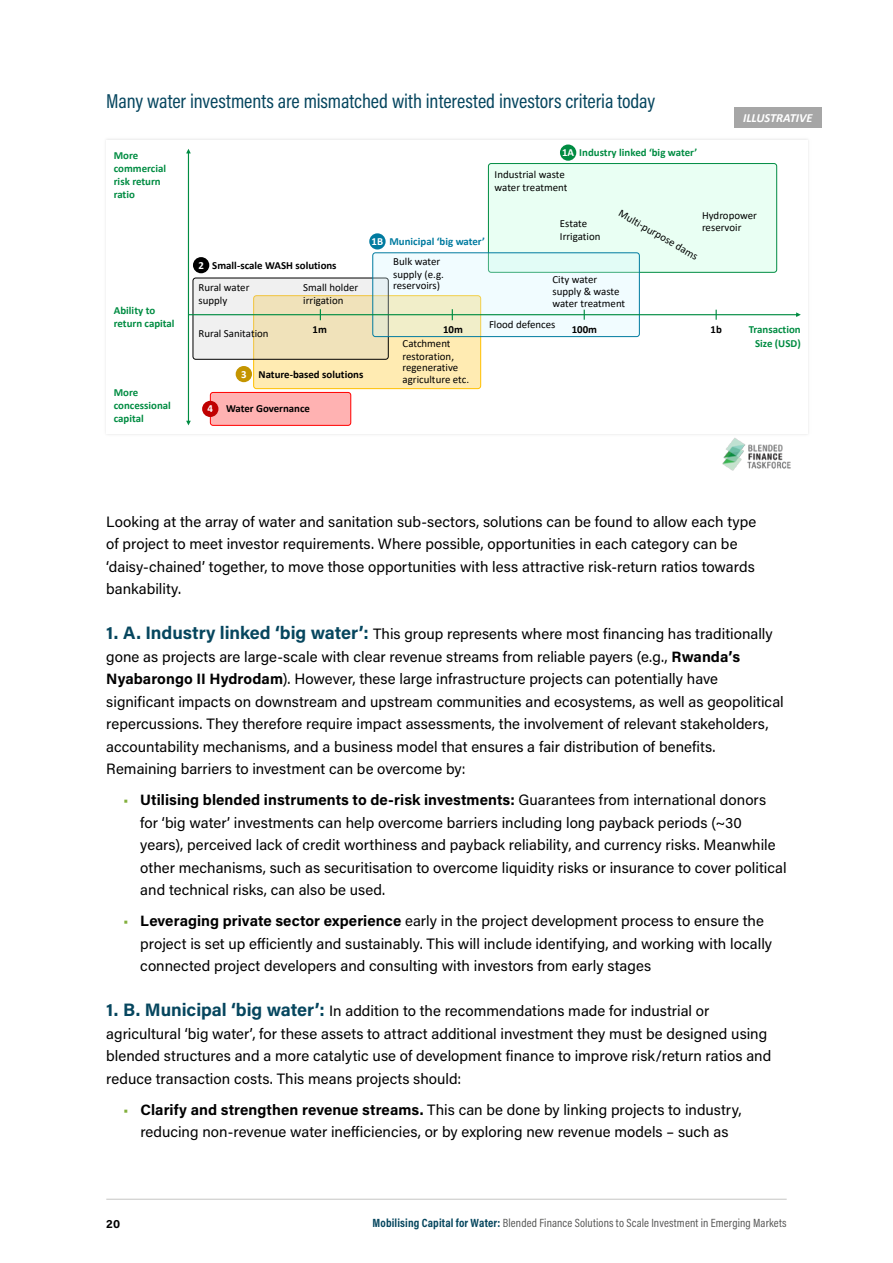
<style>
.page{position:relative;width:893px;height:1263px;background:#fff}
.page>*{position:absolute;margin:0;border:0;box-sizing:border-box;transform-origin:0 0}
.t1{font:20.25px "Acumin Pro Cond";letter-spacing:-.005em;color:#05455e}
.t2{font:15px/22.5px "Acumin Pro";color:#000}
.t3{font:italic 700 12.45px "Calibri";color:#fff}
.t4{font:12px "Acumin Pro Cond";letter-spacing:.01em;color:#575756}
.t5{font:700 12px "Acumin Pro";color:#000}
.t6{font:10.8px/12.5px "Calibri";color:#000}
.t7{font:700 10.8px/13.2px "Calibri";color:#008c42}
.t8{font:700 10.8px "Calibri";color:#000}
.t9{font:700 10.8px "Calibri";color:#007ba0}
.t10{font:700 10.8px "Calibri";color:#fff}
.s1{color:#fff}
.s2{font-weight:700;font-size:18px;color:#06465e}
.s3{font-weight:700}
.s4{color:#82af3c}
.s5{font-weight:700;color:#06465e}
</style>
<div class="page">
<hr style="left:106px;top:1199px;width:681px;height:1px;background:#9d9d9c">
<img style="left:722px;top:438px;width:69px;height:33px">
<div style="left:734px;top:108px;width:87px;height:20px;background:#a6a6a6"></div>
<div style="left:210px;top:392px;width:141px;height:34px;border:1px solid #f00;border-radius:3px"></div>
<svg style="left:186px;top:149px;width:615px;height:276px"></svg>
<div style="left:560px;top:145px;width:16px;height:16px;background:#008c42;border-radius:50%"></div>
<div style="left:369px;top:233px;width:17px;height:16px;background:#007ba0;border-radius:50%"></div>
<div style="left:193px;top:257px;width:16px;height:16px;background:#000;border-radius:50%"></div>
<div style="left:202px;top:401px;width:16px;height:16px;background:#c00000;border-radius:50%"></div>
<div style="left:236px;top:366px;width:16px;height:16px;background:#c49500;border-radius:50%"></div>
<h1 class="t1" style="left:106px;top:88px;width:550px">Many water investments are mismatched with interested investors criteria today</h1>
<p class="t7" style="left:114px;top:149px;width:54px">More commercial risk return ratio</p>
<p class="t7" style="left:562px;top:146px;width:137px"><span class="s1">1A</span> Industry linked ‘big water’</p>
<p class="t6" style="left:495px;top:168px;width:74px">Industrial waste water treatment</p>
<p class="t3" style="left:743px;top:109px;width:71px">ILLUSTRATIVE</p>
<p class="t7" style="left:114px;top:303px;width:62px">Ability to return capital</p>
<p class="t7" style="left:114px;top:386px;width:59px">More concessional capital</p>
<p class="t6" style="left:560px;top:217px;width:42px">Estate<br>Irrigation</p>
<p class="t6" style="left:623px;top:206px;width:91px;rotate:30deg">Multi-purpose dams</p>
<p class="t6" style="left:702px;top:209px;width:56px">Hydropower reservoir</p>
<p class="t9" style="left:372px;top:234px;width:115px"><span class="s1">1B</span> Municipal ‘big water’</p>
<p class="t6" style="left:393px;top:255px;width:52px;line-height:12px">Bulk water supply (e.g. reservoirs)</p>
<p class="t8" style="left:198px;top:257px;width:140px"><span class="s1">2</span> Small-scale WASH solutions</p>
<p class="t6" style="left:552px;top:273px;width:74px;line-height:12px">City water supply &amp; waste water treatment</p>
<p class="t6" style="left:199px;top:281px;width:52px">Rural water supply</p>
<p class="t6" style="left:199px;top:327px;width:72px">Rural Sanitation</p>
<p class="t6" style="left:303px;top:281px;width:57px">Small holder irrigation</p>
<p class="t6" style="left:489px;top:317px;width:68px">Flood defences</p>
<p class="t8" style="left:313px;top:322px;width:16px">1m</p>
<p class="t8" style="left:443px;top:322px;width:21px">10m</p>
<p class="t8" style="left:572px;top:322px;width:27px">100m</p>
<p class="t8" style="left:711px;top:322px;width:13px">1b</p>
<p class="t7" style="left:749px;top:323px;width:53px;text-align:center">Transaction<br>Size (USD)</p>
<p class="t6" style="left:402px;top:338px;width:68px;line-height:11.9px">Catchment restoration, regenerative agriculture etc.</p>
<p class="t8" style="left:241px;top:366px;width:124px"><span class="s1">3</span> Nature-based solutions</p>
<p class="t10" style="left:208px;top:401px;width:7px">4</p>
<p class="t8" style="left:226px;top:401px;width:86px">Water Governance</p>
<p class="t2" style="left:106px;top:510px;width:652px">Looking at the array of water and sanitation sub-sectors, solutions can be found to allow each type of project to meet investor requirements. Where possible, opportunities in each category can be ‘daisy-chained’ together, to move those opportunities with less attractive risk-return ratios towards bankability.</p>
<p class="t2" style="left:106px;top:622px;width:679px"><span class="s2">1. A. Industry linked ‘big water’:</span> This group represents where most financing has traditionally gone as projects are large-scale with clear revenue streams from reliable payers (e.g., <span class="s3">Rwanda’s Nyabarongo II Hydrodam</span>). However, these large infrastructure projects can potentially have significant impacts on downstream and upstream communities and ecosystems, as well as geopolitical repercussions. They therefore require impact assessments, the involvement of relevant stakeholders, accountability mechanisms, and a business model that ensures a fair distribution of benefits.<br>Remaining barriers to investment can be overcome by:</p>
<p class="t2" style="left:140px;top:788px;width:648px;text-indent:-17px"><span class="s4">•</span> <span class="s3">Utilising blended instruments to de-risk investments:</span> Guarantees from international donors for ‘big water’ investments can help overcome barriers including long payback periods (~30 years), perceived lack of credit worthiness and payback reliability, and currency risks. Meanwhile other mechanisms, such as securitisation to overcome liquidity risks or insurance to cover political and technical risks, can also be used.</p>
<p class="t2" style="left:140px;top:909px;width:633px;text-indent:-17px"><span class="s4">•</span> <span class="s3">Leveraging private sector experience</span> early in the project development process to ensure the project is set up efficiently and sustainably. This will include identifying, and working with locally connected project developers and consulting with investors from early stages</p>
<p class="t2" style="left:106px;top:999px;width:667px"><span class="s2">1. B. Municipal ‘big water’:</span> In addition to the recommendations made for industrial or agricultural ‘big water’, for these assets to attract additional investment they must be designed using blended structures and a more catalytic use of development finance to improve risk/return ratios and reduce transaction costs. This means projects should:</p>
<p class="t2" style="left:123px;top:1098px;width:620px;text-align:center"><span class="s4">•</span> <span class="s3">Clarify and strengthen revenue streams.</span> This can be done by linking projects to industry, reducing non-revenue water inefficiencies, or by exploring new revenue models – such as</p>
<p class="t5" style="left:106px;top:1215px;width:16px">20</p>
<p class="t4" style="left:372px;top:1215px;width:416px"><span class="s5">Mobilising Capital for Water:</span> Blended Finance Solutions to Scale Investment in Emerging Markets</p>
</div>
